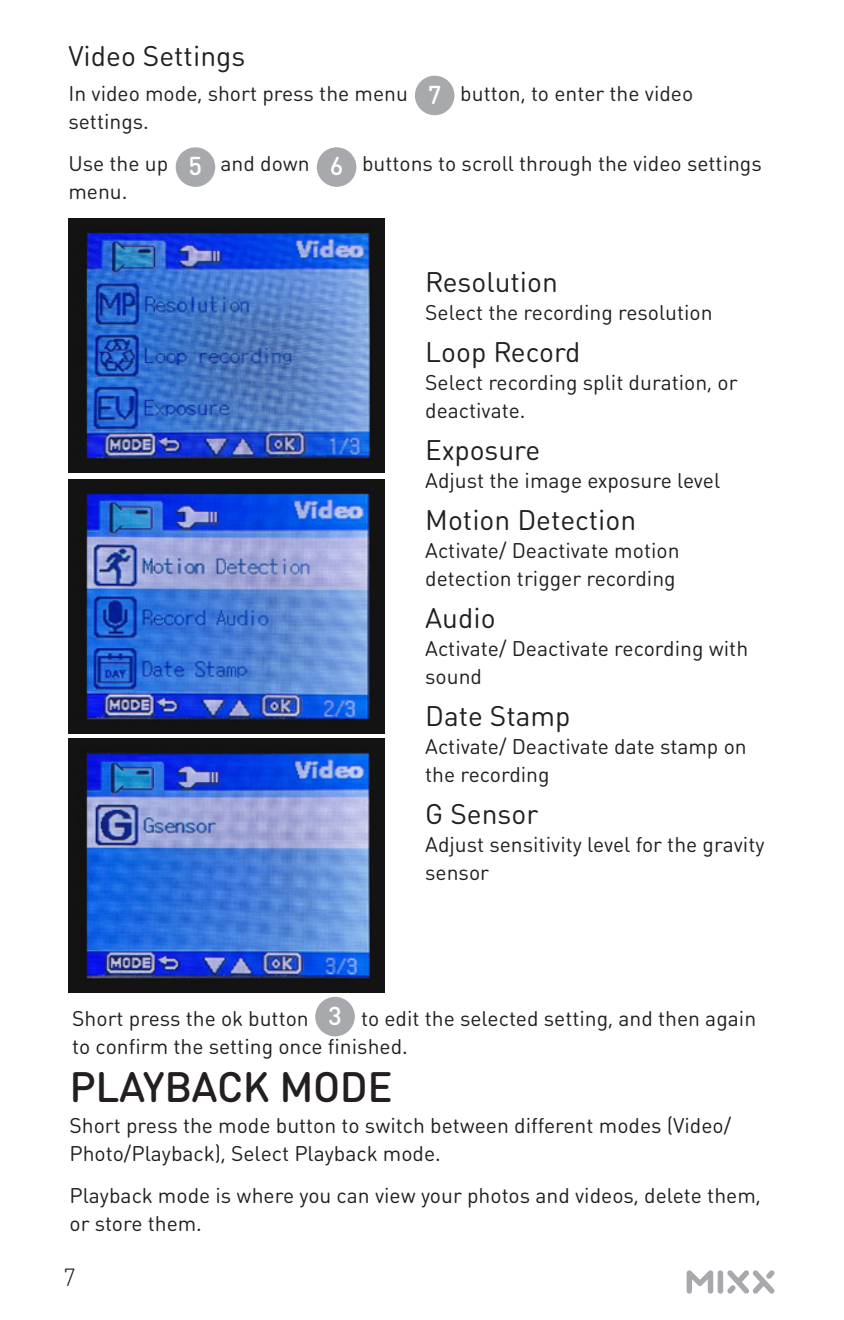
<style>
.page{position:relative;width:844px;height:1320px;background:#fff}
.page>*{position:absolute;margin:0;border:0;box-sizing:border-box;transform-origin:0 0}
.t1{font:500 42px "DIN Round Pro";letter-spacing:-.01em;color:#231f20}
.t2{font:28px "DIN Round Pro";color:#231f20}
.t3{font:500 25.55px "DIN Round Pro";color:#fff}
.t4{font:300 24.5px "DIN Round Pro";color:#231f20}
.t5{font:21px/28px "DIN Round Pro";color:#231f20}
</style>
<div class="page">
<svg style="left:686px;top:1270px;width:88px;height:23px"></svg>
<div style="left:176px;top:147px;width:39px;height:40px;background:#a8a9ad;border-radius:50%"></div>
<div style="left:317px;top:147px;width:39px;height:40px;background:#a8a9ad;border-radius:50%"></div>
<div style="left:415px;top:76px;width:39px;height:39px;background:#a8a9ad;border-radius:50%"></div>
<div style="left:315px;top:996px;width:40px;height:40px;background:#a8a9ad;border-radius:50%"></div>
<img style="left:68px;top:218px;width:316px;height:254px">
<img style="left:68px;top:479px;width:316px;height:254px">
<img style="left:68px;top:738px;width:316px;height:254px">
<p class="t2" style="left:68px;top:37px;width:178px">Video Settings</p>
<p class="t5" style="left:68px;top:79px;width:341px">In video mode, short press the menu</p>
<p class="t5" style="left:460px;top:79px;width:234px">button, to enter the video</p>
<p class="t5" style="left:68px;top:107px;width:82px">settings.</p>
<p class="t5" style="left:68px;top:149px;width:101px">Use the up</p>
<p class="t5" style="left:220px;top:149px;width:91px">and down</p>
<p class="t5" style="left:362px;top:149px;width:401px">buttons to scroll through the video settings</p>
<p class="t5" style="left:68px;top:177px;width:61px">menu.</p>
<p class="t3" style="left:428px;top:77px;width:15px">7</p>
<p class="t3" style="left:188px;top:149px;width:15px">5</p>
<p class="t3" style="left:330px;top:149px;width:15px">6</p>
<p class="t2" style="left:425px;top:263px;width:134px">Resolution</p>
<p class="t5" style="left:425px;top:297px;width:289px">Select the recording resolution</p>
<p class="t2" style="left:425px;top:333px;width:157px">Loop Record</p>
<p class="t5" style="left:425px;top:367px;width:314px">Select recording split duration, or deactivate.</p>
<p class="t2" style="left:425px;top:431px;width:116px">Exposure</p>
<p class="t5" style="left:425px;top:465px;width:296px">Adjust the image exposure level</p>
<p class="t2" style="left:425px;top:501px;width:212px">Motion Detection</p>
<p class="t5" style="left:425px;top:535px;width:256px">Activate/ Deactivate motion</p>
<p class="t5" style="left:425px;top:563px;width:252px">detection trigger recording</p>
<p class="t2" style="left:425px;top:599px;width:72px">Audio</p>
<p class="t5" style="left:425px;top:633px;width:324px">Activate/ Deactivate recording with sound</p>
<p class="t2" style="left:425px;top:697px;width:147px">Date Stamp</p>
<p class="t5" style="left:425px;top:731px;width:323px">Activate/ Deactivate date stamp on the recording</p>
<p class="t2" style="left:425px;top:795px;width:114px">G Sensor</p>
<p class="t5" style="left:425px;top:829px;width:341px">Adjust sensitivity level for the gravity sensor</p>
<p class="t3" style="left:328px;top:998px;width:15px">3</p>
<p class="t5" style="left:72px;top:1003px;width:685px;text-indent:289px">to edit the selected setting, and then again to confirm the setting once finished.</p>
<p class="t5" style="left:72px;top:1003px;width:238px">Short press the ok button</p>
<p class="t1" style="left:69px;top:1058px;width:324px">PLAYBACK MODE</p>
<p class="t5" style="left:69px;top:1110px;width:663px">Short press the mode button to switch between different modes (Video/<br>Photo/Playback), Select Playback mode.</p>
<p class="t5" style="left:69px;top:1180px;width:692px">Playback mode is where you can view your photos and videos, delete them, or store them.</p>
<p class="t4" style="left:63px;top:1261px;width:14px">7</p>
</div>
